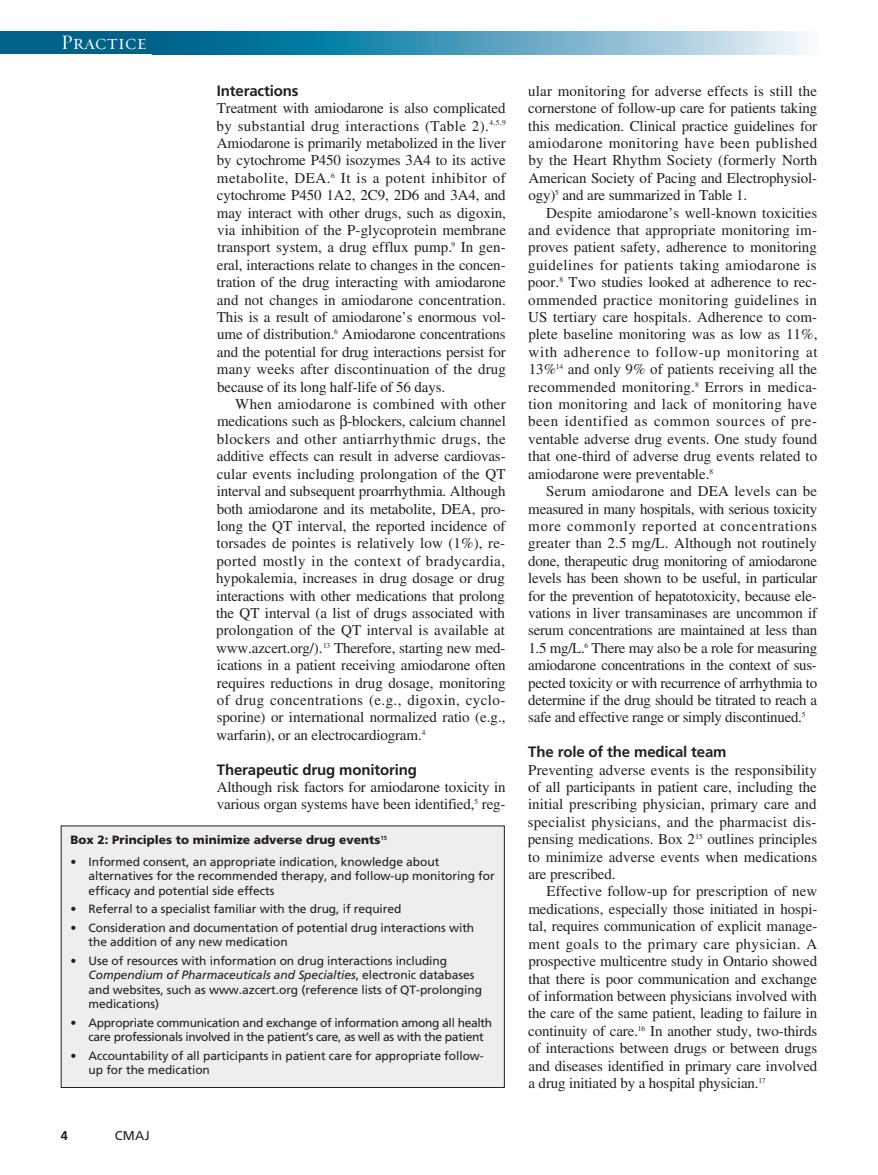
<style>
.page{position:relative;width:878px;height:1175px;background:#fff}
.page>*{position:absolute;margin:0;border:0;box-sizing:border-box;transform-origin:0 0}
.t1{font:21px "Requiem Display HTF Small Caps";letter-spacing:.005em;color:#fff}
.t2{font:15px/17.4px "Times";letter-spacing:-.01em;color:#231f20;text-align:justify}
.t3{font:700 15px "Frutiger";letter-spacing:-.01em;color:#231f20}
.t4{font:12.75px "Frutiger";color:#231f20}
.t5{font:700 12.75px "Frutiger";color:#231f20}
.t6{font:12px/14.2px "Frutiger";letter-spacing:-.005em;color:#231f20}
.t7{font:12px/14.2px "Frutiger";letter-spacing:-.025em;color:#231f20}
.t8{font:900 12px "Frutiger";color:#231f20}
.s1{font-style:italic}
</style>
<div class="page">
<div style="left:0;top:32px;width:163px;height:22px;background:#006189"></div>
<svg style="left:163px;top:32px;width:643px;height:22px;background:#5aa3c0"></svg>
<div style="left:61px;top:826px;width:443px;height:261px;background:#eeeeef"></div>
<h1 class="t1" style="left:61px;top:30px;width:87px">Practice</h1>
<p class="t3" style="left:217px;top:84px;width:83px">Interactions</p>
<p class="t2" style="left:216px;top:101px;width:291px">Treatment with amiodarone is also complicated by substantial drug interactions (Table 2).<sup>4,5,9<br></sup>Amiodarone is primarily metabolized in the liver by cytochrome P450 isozymes 3A4 to its active metabolite, DEA.<sup>6</sup> It is a potent inhibitor of cytochrome P450 1A2, 2C9, 2D6 and 3A4, and may interact with other drugs, such as digoxin, via inhibition of the P-glycoprotein membrane transport system, a drug efflux pump.<sup>9</sup> In gen&shy;eral, interactions relate to changes in the concen&shy;tration of the drug interacting with amiodarone and not changes in amiodarone concentration.<br>This is a result of amiodarone’s enormous vol&shy;ume of distribution.<sup>6</sup> Amiodarone concentrations and the potential for drug interactions persist for many weeks after discontinuation of the drug because of its long half-life of 56 days.</p>
<p class="t2" style="left:216px;top:397px;width:291px;text-indent:19px">When amiodarone is combined with other medications such as -blockers, calcium channel blockers and other antiarrhythmic drugs, the additive effects can result in adverse cardiovas&shy;cular events including prolongation of the QT interval and subsequent proarrhythmia. Although both amiodarone and its metabolite, DEA, pro&shy;long the QT interval, the reported incidence of torsades de pointes is relatively low (1%), re&shy;ported mostly in the context of bradycardia, hypokalemia, increases in drug dosage or drug interactions with other medications that prolong the QT interval (a list of drugs associated with prolongation of the QT interval is available at www.azcert.org/).<sup>13</sup> Therefore, starting new med&shy;ications in a patient receiving amiodarone often requires reductions in drug dosage, monitoring of drug concentrations (e.g., digoxin, cyclo&shy;sporine) or international normalized ratio (e.g., warfarin), or an electrocardiogram.<sup>4</sup></p>
<p class="t3" style="left:217px;top:763px;width:202px">Therapeutic drug monitoring</p>
<p class="t2" style="left:217px;top:780px;width:290px">Although risk factors for amiodarone toxicity in various organ systems have been identified,<sup>5</sup> reg-</p>
<p class="t8" style="left:70px;top:835px;width:318px">Box 2: Principles to minimize adverse drug events<sup>15</sup></p>
<p class="t6" style="left:88px;top:855px;width:408px;text-indent:-18px">• Informed consent, an appropriate indication, knowledge about alternatives for the recommended therapy, and follow-up monitoring for efficacy and potential side effects</p>
<p class="t6" style="left:70px;top:903px;width:332px">• Referral to a specialist familiar with the drug, if required</p>
<p class="t6" style="left:88px;top:921px;width:387px;text-indent:-18px">• Consideration and documentation of potential drug interactions with the addition of any new medication</p>
<p class="t6" style="left:88px;top:954px;width:395px;text-indent:-18px">• Use of resources with information on drug interactions including <span class="s1">Compendium of Pharmaceuticals and Specialties</span>, electronic databases and websites, such as www.azcert.org (reference lists of QT-prolonging medications)</p>
<p class="t7" style="left:88px;top:1016px;width:405px;text-indent:-18px">• Appropriate communication and exchange of information among all health care professionals involved in the patient’s care, as well as with the patient</p>
<p class="t6" style="left:88px;top:1049px;width:397px;text-indent:-18px">• Accountability of all participants in patient care for appropriate follow&shy;up for the medication</p>
<p class="t5" style="left:61px;top:1130px;width:9px">4</p>
<p class="t4" style="left:115px;top:1130px;width:36px">CMAJ</p>
<p class="t2" style="left:528px;top:84px;width:290px">ular monitoring for adverse effects is still the cornerstone of follow-up care for patients taking this medication. Clinical practice guidelines for amiodarone monitoring have been published by the Heart Rhythm Society (formerly North American Society of Pacing and Electrophysiol&shy;ogy)<sup>5</sup> and are summarized in Table 1.</p>
<p class="t2" style="left:528px;top:205px;width:291px;text-indent:18px">Despite amiodarone’s well-known toxicities and evidence that appropriate monitoring im&shy;proves patient safety, adherence to monitoring guidelines for patients taking amiodarone is poor.<sup>8</sup> Two studies looked at adherence to rec&shy;ommended practice monitoring guidelines in US tertiary care hospitals. Adherence to com&shy;plete baseline monitoring was as low as 11%, with adherence to follow-up monitoring at 13%<sup>14</sup> and only 9% of patients receiving all the recommended monitoring.<sup>8</sup> Errors in medica&shy;tion monitoring and lack of monitoring have been identified as common sources of pre&shy;ventable adverse drug events. One study found that one-third of adverse drug events related to amiodarone were preventable.<sup>8</sup></p>
<p class="t2" style="left:528px;top:484px;width:291px;text-indent:18px">Serum amiodarone and DEA levels can be measured in many hospitals, with serious toxicity more commonly reported at concentrations greater than 2.5 mg/L. Although not routinely done, therapeutic drug monitoring of amiodarone levels has been shown to be useful, in particular for the prevention of hepatotoxicity, because ele&shy;vations in liver transaminases are uncommon if serum concentrations are maintained at less than 1.5 mg/L.<sup>6</sup> There may also be a role for measuring amiodarone concentrations in the context of sus&shy;pected toxicity or with recurrence of arrhythmia to determine if the drug should be titrated to reach a safe and effective range or simply discontinued.<sup>5</sup></p>
<p class="t3" style="left:528px;top:746px;width:200px">The role of the medical team</p>
<p class="t2" style="left:527px;top:762px;width:291px">Preventing adverse events is the responsibility of all participants in patient care, including the initial prescribing physician, primary care and specialist physicians, and the pharmacist dis&shy;pensing medications. Box 2<sup>15</sup> outlines principles to minimize adverse events when medications are prescribed.</p>
<p class="t2" style="left:528px;top:884px;width:291px;text-indent:18px">Effective follow-up for prescription of new medications, especially those initiated in hospi&shy;tal, requires communication of explicit manage&shy;ment goals to the primary care physician. A prospective multicentre study in Ontario showed that there is poor communication and exchange of information between physicians involved with the care of the same patient, leading to failure in continuity of care.<sup>16</sup> In another study, two-thirds of interactions between drugs or between drugs and diseases identified in primary care involved a drug initiated by a hospital physician.<sup>17</sup></p>
</div>
